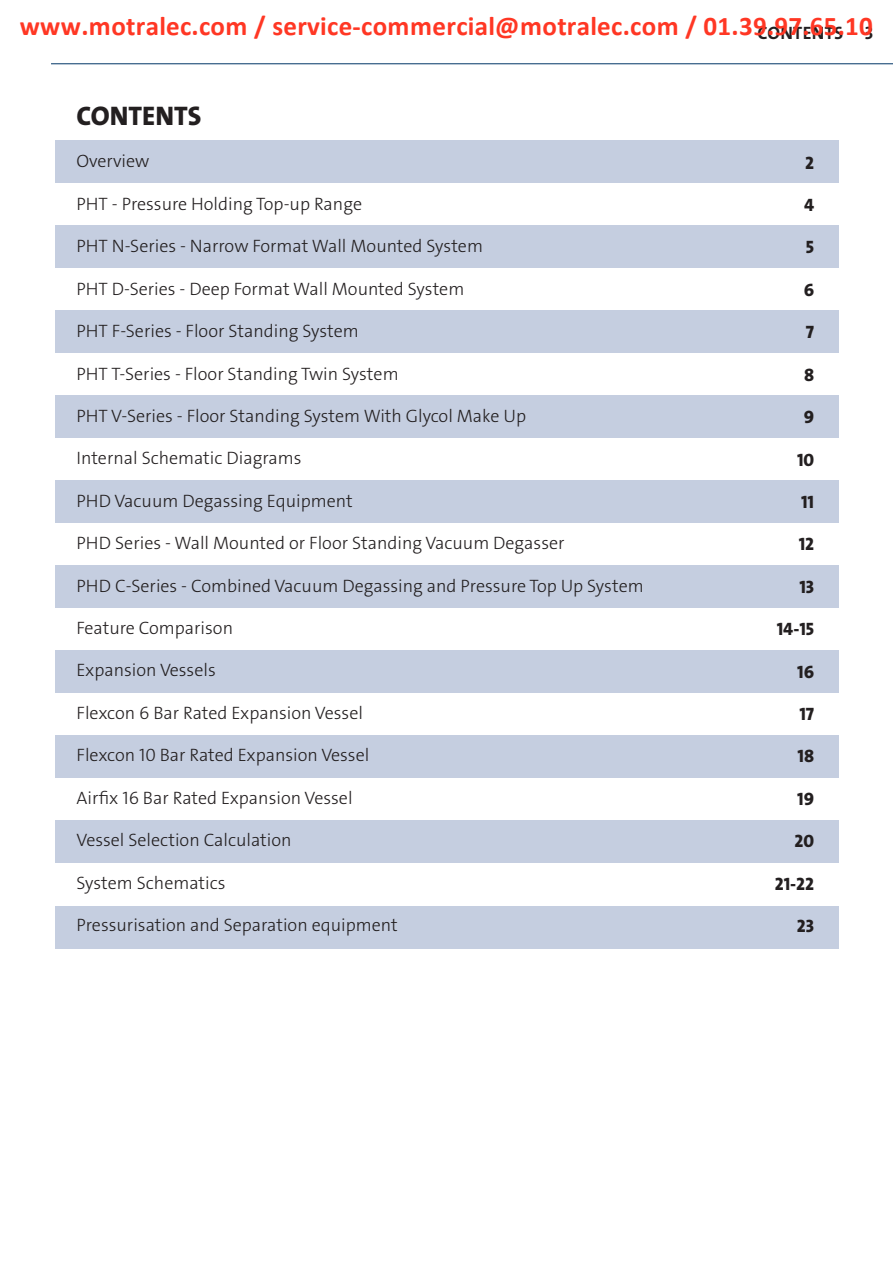
<style>
.page{position:relative;width:893px;height:1263px;background:#fff}
.page>*{position:absolute;margin:0;border:0;box-sizing:border-box;transform-origin:0 0}
.t1{font:700 27px "Calibri";color:#ff3724}
.t2{font:27px "Grundfos The Sans V2 OT 8 XB";color:#231f20}
.t3{font:18px "Grundfos The Sans V2 OT 3 L";color:#231f20}
.t4{font:18px "Grundfos The Sans V2 OT 8 XB";color:#231f20}
.t5{font:18px "Grundfos The Sans V2 OT 7 B";letter-spacing:.015em;color:#231f20}
</style>
<div class="page">
<div style="left:55px;top:140px;width:783px;height:43px;background:#c5cee0"></div>
<div style="left:55px;top:395px;width:783px;height:43px;background:#c5cee0"></div>
<div style="left:55px;top:651px;width:783px;height:42px;background:#c5cee0"></div>
<div style="left:55px;top:310px;width:783px;height:43px;background:#c5cee0"></div>
<div style="left:55px;top:566px;width:783px;height:42px;background:#c5cee0"></div>
<div style="left:55px;top:821px;width:783px;height:42px;background:#c5cee0"></div>
<div style="left:55px;top:906px;width:783px;height:42px;background:#c5cee0"></div>
<div style="left:55px;top:225px;width:783px;height:43px;background:#c5cee0"></div>
<div style="left:55px;top:480px;width:783px;height:43px;background:#c5cee0"></div>
<div style="left:55px;top:736px;width:783px;height:42px;background:#c5cee0"></div>
<hr style="left:51px;top:63px;width:842px;height:1px;background:#003667">
<h1 class="t1" style="left:20px;top:15px;width:855px">www.motralec.com / service-commercial@motralec.com / 01.39.97.65.10</h1>
<p class="t5" style="left:757px;top:21px;width:117px">CONTENTS 3</p>
<h1 class="t2" style="left:77px;top:99px;width:126px">CONTENTS</h1>
<p class="t3" style="left:77px;top:150px;width:74px">Overview</p>
<p class="t3" style="left:77px;top:192px;width:287px">PHT - Pressure Holding Top-up Range</p>
<p class="t3" style="left:77px;top:235px;width:408px">PHT N-Series - Narrow Format Wall Mounted System</p>
<p class="t3" style="left:77px;top:277px;width:389px">PHT D-Series - Deep Format Wall Mounted System</p>
<p class="t3" style="left:77px;top:319px;width:284px">PHT F-Series - Floor Standing System</p>
<p class="t3" style="left:77px;top:362px;width:324px">PHT T-Series - Floor Standing Twin System</p>
<p class="t3" style="left:77px;top:404px;width:451px">PHT V-Series - Floor Standing System With Glycol Make Up</p>
<p class="t3" style="left:77px;top:447px;width:226px">Internal Schematic Diagrams</p>
<p class="t3" style="left:77px;top:489px;width:278px">PHD Vacuum Degassing Equipment</p>
<p class="t3" style="left:77px;top:532px;width:490px">PHD Series - Wall Mounted or Floor Standing Vacuum Degasser</p>
<p class="t3" style="left:77px;top:574px;width:569px">PHD C-Series - Combined Vacuum Degassing and Pressure Top Up System</p>
<p class="t3" style="left:77px;top:616px;width:158px">Feature Comparison</p>
<p class="t3" style="left:77px;top:659px;width:141px">Expansion Vessels</p>
<p class="t3" style="left:77px;top:701px;width:288px">Flexcon 6 Bar Rated Expansion Vessel</p>
<p class="t3" style="left:77px;top:744px;width:294px">Flexcon 10 Bar Rated Expansion Vessel</p>
<p class="t3" style="left:77px;top:786px;width:278px">Airfix 16 Bar Rated Expansion Vessel</p>
<p class="t3" style="left:77px;top:828px;width:217px">Vessel Selection Calculation</p>
<p class="t3" style="left:77px;top:871px;width:150px">System Schematics</p>
<p class="t3" style="left:77px;top:913px;width:323px">Pressurisation and Separation equipment</p>
<p class="t4" style="left:805px;top:151px;width:10px">2</p>
<p class="t4" style="left:804px;top:193px;width:12px">4</p>
<p class="t4" style="left:806px;top:236px;width:10px">5</p>
<p class="t4" style="left:804px;top:278px;width:12px">6</p>
<p class="t4" style="left:806px;top:321px;width:10px">7</p>
<p class="t4" style="left:804px;top:363px;width:12px">8</p>
<p class="t4" style="left:804px;top:405px;width:12px">9</p>
<p class="t4" style="left:797px;top:448px;width:19px">10</p>
<p class="t4" style="left:801px;top:490px;width:15px">11</p>
<p class="t4" style="left:799px;top:533px;width:17px">12</p>
<p class="t4" style="left:799px;top:575px;width:16px">13</p>
<p class="t4" style="left:777px;top:617px;width:39px">14-15</p>
<p class="t4" style="left:797px;top:660px;width:18px">16</p>
<p class="t4" style="left:799px;top:702px;width:16px">17</p>
<p class="t4" style="left:797px;top:745px;width:18px">18</p>
<p class="t4" style="left:797px;top:787px;width:19px">19</p>
<p class="t4" style="left:795px;top:829px;width:21px">20</p>
<p class="t4" style="left:775px;top:872px;width:41px">21-22</p>
<p class="t4" style="left:797px;top:914px;width:19px">23</p>
</div>
